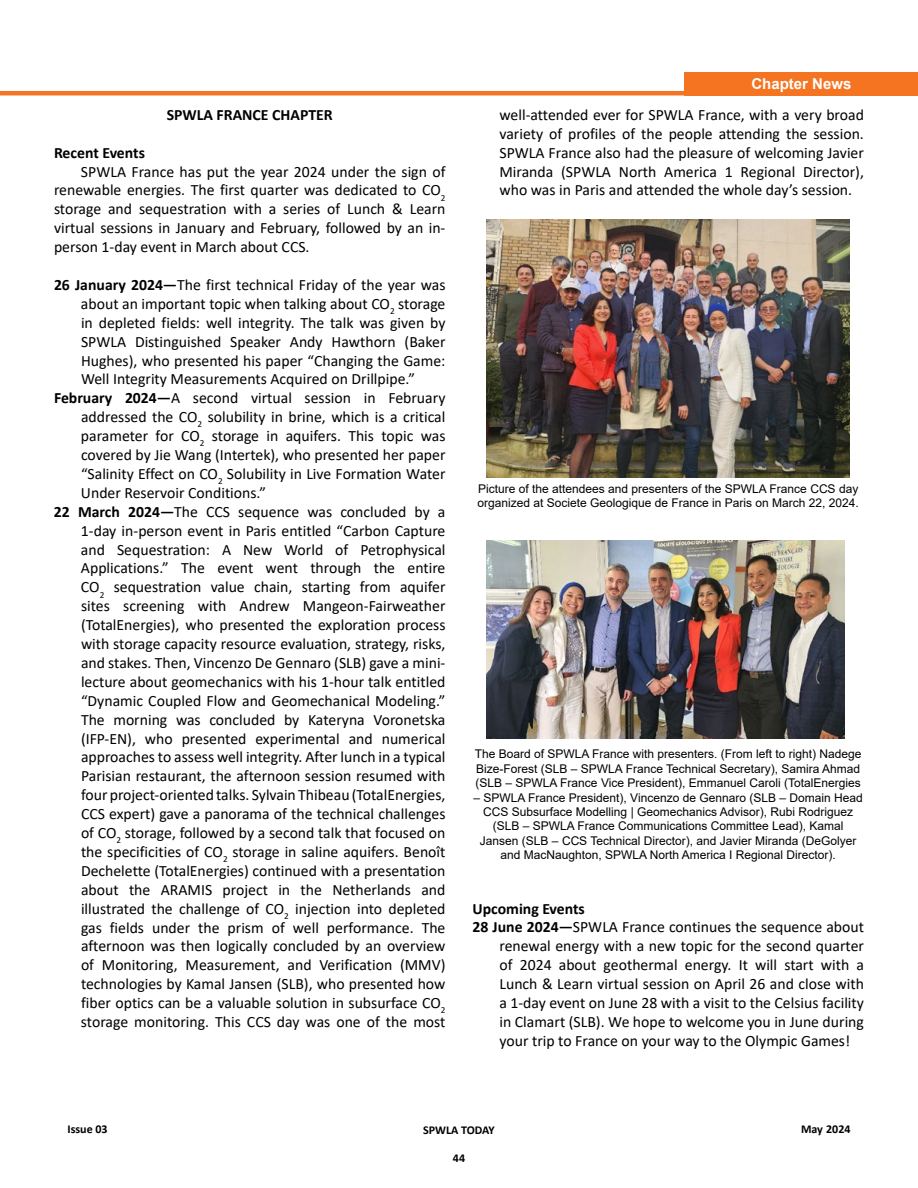
<style>
.page{position:relative;width:918px;height:1188px;background:#fff}
.page>*{position:absolute;margin:0;border:0;box-sizing:border-box;transform-origin:0 0}
.t1{font:15.75px/18.9px "Calibri";color:#000;text-align:justify}
.t2{font:700 15.75px "Calibri";color:#000}
.t3{font:700 15px "Arial";color:#fff}
.t4{font:12px/14.4px "Arial";color:#000}
.t5{font:700 12px "Calibri";color:#000}
.s1{font-weight:700}
</style>
<div class="page">
<hr style="left:0;top:91px;width:918px;height:4px;background:#f47421">
<div style="left:685px;top:72px;width:233px;height:23px;background:#f47421"></div>
<img style="left:487px;top:219px;width:363px;height:259px">
<img style="left:487px;top:540px;width:357px;height:199px">
<p class="t2" style="left:167px;top:103px;width:167px">SPWLA FRANCE CHAPTER</p>
<p class="t2" style="left:54px;top:141px;width:92px">Recent Events</p>
<p class="t1" style="left:54px;top:161px;width:393px;text-indent:27px">SPWLA France has put the year 2024 under the sign of renewable energies. The first quarter was dedicated to CO<sub>2 </sub>storage and sequestration with a series of Lunch &amp; Learn virtual sessions in January and February, followed by an in&shy;person 1-day event in March about CCS.</p>
<p class="t1" style="left:54px;top:275px;width:393px"><span class="s1">26 January 2024—</span>The first technical Friday of the year was</p>
<p class="t1" style="left:81px;top:294px;width:366px">about an important topic when talking about CO<sub>2</sub> storage</p>
<p class="t1" style="left:81px;top:313px;width:366px">in depleted fields: well integrity. The talk was given by</p>
<p class="t1" style="left:81px;top:332px;width:366px">SPWLA Distinguished Speaker Andy Hawthorn (Baker</p>
<p class="t1" style="left:81px;top:350px;width:366px">Hughes), who presented his paper “Changing the Game:</p>
<p class="t1" style="left:81px;top:369px;width:335px">Well Integrity Measurements Acquired on Drillpipe.”</p>
<p class="t1" style="left:54px;top:388px;width:393px"><span class="s1">February 2024—</span>A second virtual session in February</p>
<p class="t1" style="left:81px;top:407px;width:366px">addressed the CO<sub>2</sub> solubility in brine, which is a critical</p>
<p class="t1" style="left:81px;top:426px;width:366px">parameter for CO<sub>2</sub> storage in aquifers. This topic was</p>
<p class="t1" style="left:81px;top:445px;width:366px">covered by Jie Wang (Intertek), who presented her paper</p>
<p class="t1" style="left:81px;top:464px;width:366px">“Salinity Effect on CO<sub>2</sub> Solubility in Live Formation Water</p>
<p class="t1" style="left:81px;top:483px;width:187px">Under Reservoir Conditions.”</p>
<p class="t1" style="left:54px;top:502px;width:393px"><span class="s1">22 March 2024—</span>The CCS sequence was concluded by a</p>
<p class="t1" style="left:81px;top:521px;width:366px">1-day in-person event in Paris entitled “Carbon Capture</p>
<p class="t1" style="left:81px;top:539px;width:366px">and Sequestration: A New World of Petrophysical</p>
<p class="t1" style="left:81px;top:558px;width:366px">Applications.” The event went through the entire</p>
<p class="t1" style="left:81px;top:577px;width:366px">CO<sub>2</sub> sequestration value chain, starting from aquifer</p>
<p class="t1" style="left:81px;top:596px;width:366px">sites screening with Andrew Mangeon-Fairweather</p>
<p class="t1" style="left:81px;top:615px;width:366px">(TotalEnergies), who presented the exploration process</p>
<p class="t1" style="left:81px;top:634px;width:366px">with storage capacity resource evaluation, strategy, risks,</p>
<p class="t1" style="left:81px;top:653px;width:366px">and stakes. Then, Vincenzo De Gennaro (SLB) gave a mini-</p>
<p class="t1" style="left:81px;top:672px;width:366px">lecture about geomechanics with his 1-hour talk entitled</p>
<p class="t1" style="left:81px;top:691px;width:366px">“Dynamic Coupled Flow and Geomechanical Modeling.”</p>
<p class="t1" style="left:81px;top:710px;width:366px">The morning was concluded by Kateryna Voronetska</p>
<p class="t1" style="left:81px;top:728px;width:366px">(IFP-EN), who presented experimental and numerical</p>
<p class="t1" style="left:81px;top:747px;width:366px">approaches to assess well integrity. After lunch in a typical</p>
<p class="t1" style="left:81px;top:766px;width:366px">Parisian restaurant, the afternoon session resumed with</p>
<p class="t1" style="left:81px;top:785px;width:366px">four project-oriented talks. Sylvain Thibeau (TotalEnergies,</p>
<p class="t1" style="left:81px;top:804px;width:366px">CCS expert) gave a panorama of the technical challenges</p>
<p class="t1" style="left:81px;top:823px;width:366px">of CO<sub>2</sub> storage, followed by a second talk that focused on</p>
<p class="t1" style="left:81px;top:842px;width:366px">the specificities of CO<sub>2</sub> storage in saline aquifers. Benoît</p>
<p class="t1" style="left:81px;top:861px;width:366px">Dechelette (TotalEnergies) continued with a presentation</p>
<p class="t1" style="left:81px;top:880px;width:366px">about the ARAMIS project in the Netherlands and</p>
<p class="t1" style="left:81px;top:899px;width:366px">illustrated the challenge of CO<sub>2</sub> injection into depleted</p>
<p class="t1" style="left:81px;top:917px;width:366px">gas fields under the prism of well performance. The</p>
<p class="t1" style="left:81px;top:936px;width:366px">afternoon was then logically concluded by an overview</p>
<p class="t1" style="left:81px;top:955px;width:366px">of Monitoring, Measurement, and Verification (MMV)</p>
<p class="t1" style="left:81px;top:974px;width:366px">technologies by Kamal Jansen (SLB), who presented how</p>
<p class="t1" style="left:81px;top:993px;width:366px">fiber optics can be a valuable solution in subsurface CO<sub>2</sub></p>
<p class="t1" style="left:81px;top:1012px;width:366px">storage monitoring. This CCS day was one of the most</p>
<p class="t3" style="left:751px;top:73px;width:102px">Chapter News</p>
<p class="t1" style="left:499px;top:105px;width:366px">well-attended ever for SPWLA France, with a very broad variety of profiles of the people attending the session.<br>SPWLA France also had the pleasure of welcoming Javier Miranda (SPWLA North America 1 Regional Director), who was in Paris and attended the whole day’s session.</p>
<p class="t4" style="left:477px;top:482px;width:383px">Picture of the attendees and presenters of the SPWLA France CCS day organized at Societe Geologique de France in Paris on March 22, 2024.</p>
<p class="t4" style="left:475px;top:747px;width:388px">The Board of SPWLA France with presenters. (From left to right) Nadege<br>Bize-Forest (SLB – SPWLA France Technical Secretary), Samira Ahmad (SLB – SPWLA France Vice President), Emmanuel Caroli (TotalEnergies</p>
<p class="t4" style="left:474px;top:790px;width:391px;text-align:center">– SPWLA France President), Vincenzo de Gennaro (SLB – Domain Head CCS Subsurface Modelling | Geomechanics Advisor), Rubi Rodriguez (SLB – SPWLA France Communications Committee Lead), Kamal Jansen (SLB – CCS Technical Director), and Javier Miranda (DeGolyer and MacNaughton, SPWLA North America I Regional Director).</p>
<p class="t2" style="left:472px;top:897px;width:114px">Upcoming Events</p>
<p class="t1" style="left:472px;top:917px;width:393px"><span class="s1">28 June 2024—</span>SPWLA France continues the sequence about</p>
<p class="t1" style="left:499px;top:936px;width:366px">renewal energy with a new topic for the second quarter</p>
<p class="t1" style="left:499px;top:955px;width:366px">of 2024 about geothermal energy. It will start with a</p>
<p class="t1" style="left:499px;top:974px;width:366px">Lunch &amp; Learn virtual session on April 26 and close with</p>
<p class="t1" style="left:499px;top:993px;width:366px">a 1-day event on June 28 with a visit to the Celsius facility</p>
<p class="t1" style="left:499px;top:1012px;width:366px">in Clamart (SLB). We hope to welcome you in June during</p>
<p class="t1" style="left:499px;top:1031px;width:352px">your trip to France on your way to the Olympic Games!</p>
<p class="t5" style="left:68px;top:1121px;width:42px">Issue 03</p>
<p class="t5" style="left:423px;top:1121px;width:73px">SPWLA TODAY</p>
<p class="t5" style="left:801px;top:1121px;width:51px">May 2024</p>
<p class="t5" style="left:453px;top:1149px;width:14px">44</p>
</div>
